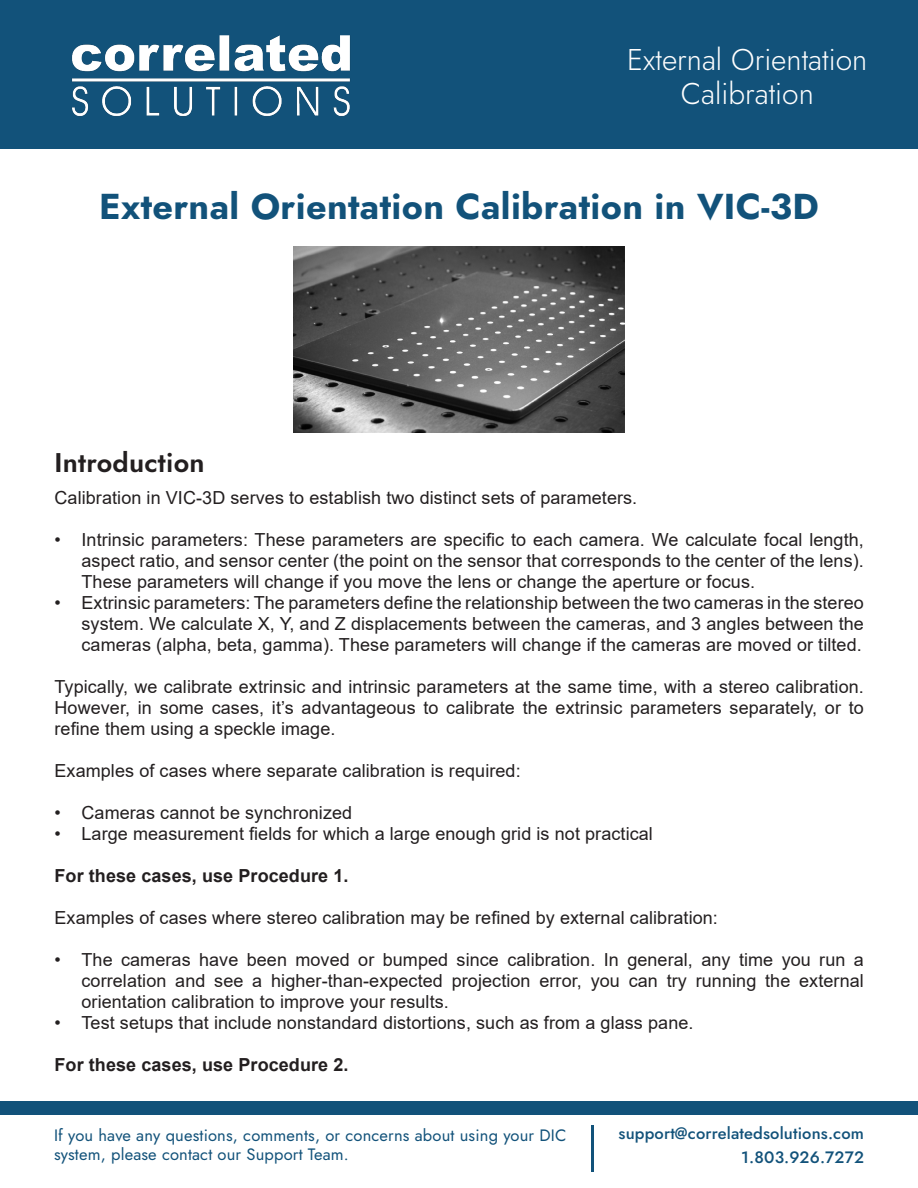
<style>
.page{position:relative;width:918px;height:1188px;background:#fff}
.page>*{position:absolute;margin:0;border:0;box-sizing:border-box;transform-origin:0 0}
.t1{font:700 36px "Jost";letter-spacing:.01em;color:#12527a}
.t2{font:300 30px/34.5px "Jost";color:#fff;text-align:center}
.t3{font:27px "Jost Semi";letter-spacing:.01em;color:#231f20}
.t4{font:18px/21px "Arial";letter-spacing:.005em;color:#231f20;text-align:justify}
.t5{font:700 18px "Arial";letter-spacing:.005em;color:#231f20}
.t6{font:16.5px/19.5px "Jost";letter-spacing:.01em;color:#12527a}
.t7{font:500 16.5px/24px "Jost";letter-spacing:.01em;color:#12527a;text-align:right}
</style>
<div class="page">
<div style="left:0;top:0;width:918px;height:148px;background:#12527a"></div>
<img style="left:72px;top:35px;width:278px;height:82px">
<div style="left:0;top:1102px;width:918px;height:13px;background:#12527a"></div>
<hr style="left:591px;top:1125px;width:3px;height:46px;background:#12527a">
<img style="left:293px;top:246px;width:332px;height:187px">
<h2 class="t2" style="left:627px;top:42px;width:242px">External Orientation<br>Calibration</h2>
<p class="t1" style="left:99px;top:181px;width:721px">External Orientation Calibration in VIC-3D</p>
<p class="t3" style="left:55px;top:444px;width:152px">Introduction</p>
<p class="t4" style="left:55px;top:487px;width:584px">Calibration in VIC-3D serves to establish two distinct sets of parameters.</p>
<p class="t4" style="left:82px;top:529px;width:784px;text-indent:-27px">• Intrinsic parameters: These parameters are specific to each camera. We calculate focal length, aspect ratio, and sensor center (the point on the sensor that corresponds to the center of the lens).<br>These parameters will change if you move the lens or change the aperture or focus.</p>
<p class="t4" style="left:82px;top:592px;width:784px;text-indent:-27px">• Extrinsic parameters: The parameters define the relationship between the two cameras in the stereo system. We calculate X, Y, and Z displacements between the cameras, and 3 angles between the cameras (alpha, beta, gamma). These parameters will change if the cameras are moved or tilted.</p>
<p class="t4" style="left:55px;top:676px;width:811px">Typically, we calibrate extrinsic and intrinsic parameters at the same time, with a stereo calibration.<br>However, in some cases, it’s advantageous to calibrate the extrinsic parameters separately, or to refine them using a speckle image.</p>
<p class="t4" style="left:55px;top:760px;width:468px">Examples of cases where separate calibration is required:</p>
<p class="t4" style="left:55px;top:802px;width:299px">• Cameras cannot be synchronized</p>
<p class="t4" style="left:55px;top:823px;width:600px">• Large measurement fields for which a large enough grid is not practical</p>
<p class="t5" style="left:55px;top:863px;width:296px">For these cases, use Procedure 1.</p>
<p class="t4" style="left:55px;top:907px;width:665px">Examples of cases where stereo calibration may be refined by external calibration:</p>
<p class="t4" style="left:82px;top:949px;width:784px;text-indent:-27px">• The cameras have been moved or bumped since calibration. In general, any time you run a correlation and see a higher-than-expected projection error, you can try running the external orientation calibration to improve your results.</p>
<p class="t4" style="left:55px;top:1012px;width:641px">• Test setups that include nonstandard distortions, such as from a glass pane.</p>
<p class="t5" style="left:55px;top:1052px;width:296px">For these cases, use Procedure 2.</p>
<p class="t6" style="left:54px;top:1125px;width:514px">If you have any questions, comments, or concerns about using your DIC system, please contact our Support Team.</p>
<p class="t7" style="left:619px;top:1121px;width:247px">support@correlatedsolutions.com<br>1.803.926.7272</p>
</div>
